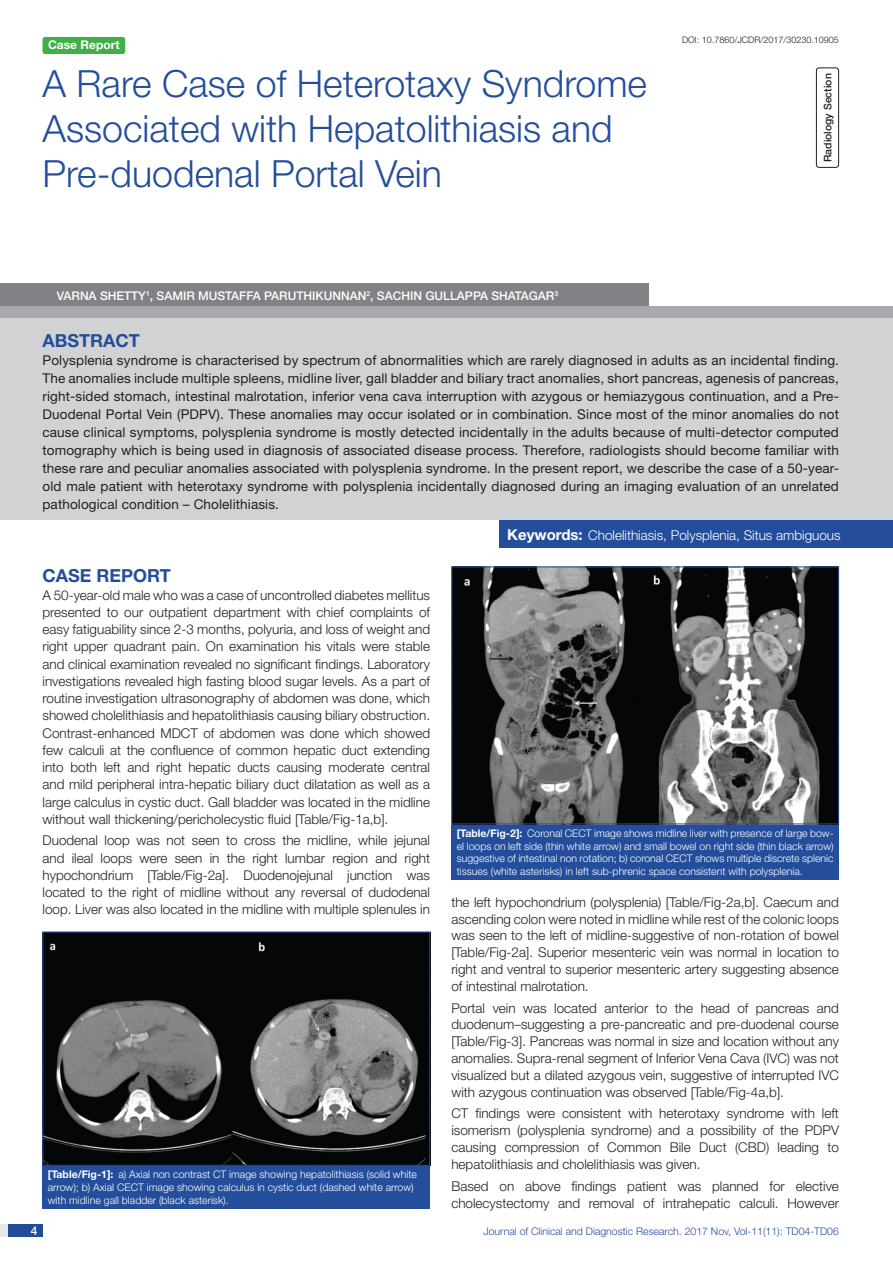
<style>
.page{position:relative;width:893px;height:1263px;background:#fff}
.page>*{position:absolute;margin:0;border:0;box-sizing:border-box;transform-origin:0 0}
.t1{font:300 37.5px/45px "Helvetica Neue";color:#244e9b}
.Heading{font:700 18px "Helvetica Neue";color:#244e9b}
.Abstract_head{font:700 18px "Helvetica Neue";color:#244e9b}
.Body_text{font:300 13.5px/17.2px "Helvetica Neue";color:#231f20;text-align:justify}
.Abstract_Text{font:13.5px/18px "Helvetica Neue";letter-spacing:.01em;color:#231f20;text-align:justify}
.Key_words{font:300 13.5px "Helvetica Neue";color:#fff}
.Author{font:500 12px "Helvetica Neue";color:#fff}
.t2{font:700 12px "Helvetica Neue";color:#fff}
.TABLE_FIG{font:300 10.5px/12.6px "Helvetica Neue";color:#fff}
.t3{font:300 10.5px "Helvetica Neue";color:#244e9b}
.section{font:500 10.5px "Helvetica Neue";color:#231f20}
.DOI{font:300 9px "Helvetica Neue";color:#231f20}
.s1{font-weight:700}
.s2{font-weight:700;font-size:15px}
</style>
<div class="page">
<div style="left:0;top:1224px;width:43px;height:13px;background:#e6e7e9"></div>
<div style="left:8px;top:1224px;width:35px;height:13px;background:#214c99"></div>
<div style="left:43px;top:37px;width:82px;height:17px;background:#40ae49;border-radius:3px"></div>
<div style="left:816px;top:68px;width:23px;height:100px;border:1px solid #231f20;border-radius:3px"></div>
<div style="left:0;top:306px;width:893px;height:12px;background:#a8a9ad"></div>
<div style="left:0;top:284px;width:649px;height:22px;background:#808285"></div>
<div style="left:0;top:318px;width:893px;height:202px;background:#d1d2d4"></div>
<div style="left:499px;top:520px;width:394px;height:28px;background:#244e9b"></div>
<div style="left:43px;top:1165px;width:387px;height:44px;background:#244e9b"></div>
<img style="left:45px;top:934px;width:383px;height:230px">
<div style="left:43px;top:932px;width:387px;height:234px;border:1px solid #244e9b"></div>
<div style="left:451px;top:823px;width:388px;height:57px;background:#244e9b"></div>
<img style="left:453px;top:569px;width:384px;height:253px">
<div style="left:451px;top:567px;width:388px;height:257px;border:1px solid #244e9b"></div>
<p class="t2" style="left:48px;top:37px;width:73px">Case Report</p>
<p class="t1" style="left:43px;top:60px;width:606px">A Rare Case of Heterotaxy Syndrome<br>Associated with Hepatolithiasis and<br>Pre-duodenal Portal Vein</p>
<p class="DOI" style="left:682px;top:35px;width:158px">DOI: 10.7860/JCDR/2017/30230.10905</p>
<p class="section" style="left:822px;top:162px;width:90px;rotate:-90deg">RADIOLOGY SECTION</p>
<p class="Author" style="left:57px;top:288px;width:503px">VARNA SHETTY<sup>1</sup>, SAMIR MUSTAFFA PARUTHIKUNNAN<sup>2</sup>, SACHIN GULLAPPA SHATAGAR<sup>3</sup></p>
<p class="Abstract_head" style="left:43px;top:329px;width:99px">ABSTRACT</p>
<p class="Abstract_Text" style="left:43px;top:351px;width:798px">Polysplenia syndrome is characterised by spectrum of abnormalities which are rarely diagnosed in adults as an incidental finding.<br>The anomalies include multiple spleens, midline liver, gall bladder and biliary tract anomalies, short pancreas, agenesis of pancreas, right-sided stomach, intestinal malrotation, inferior vena cava interruption with azygous or hemiazygous continuation, and a Pre-Duodenal Portal Vein (PDPV). These anomalies may occur isolated or in combination. Since most of the minor anomalies do not cause clinical symptoms, polysplenia syndrome is mostly detected incidentally in the adults because of multi-detector computed tomography which is being used in diagnosis of associated disease process. Therefore, radiologists should become familiar with these rare and peculiar anomalies associated with polysplenia syndrome. In the present report, we describe the case of a 50-year&shy;old male patient with heterotaxy syndrome with polysplenia incidentally diagnosed during an imaging evaluation of an unrelated pathological condition – Cholelithiasis.</p>
<p class="Heading" style="left:43px;top:565px;width:130px">CASE REPORT</p>
<p class="Body_text" style="left:43px;top:586px;width:389px">A 50-year-old male who was a case of uncontrolled diabetes mellitus presented to our outpatient department with chief complaints of easy fatiguability since 2-3 months, polyuria, and loss of weight and right upper quadrant pain. On examination his vitals were stable and clinical examination revealed no significant findings. Laboratory investigations revealed high fasting blood sugar levels. As a part of routine investigation ultrasonography of abdomen was done, which showed cholelithiasis and hepatolithiasis causing biliary obstruction.<br>Contrast-enhanced MDCT of abdomen was done which showed few calculi at the confluence of common hepatic duct extending into both left and right hepatic ducts causing moderate central and mild peripheral intra-hepatic biliary duct dilatation as well as a large calculus in cystic duct. Gall bladder was located in the midline without wall thickening/pericholecystic fluid [Table/Fig-1a,b].</p>
<p class="Body_text" style="left:43px;top:832px;width:389px">Duodenal loop was not seen to cross the midline, while jejunal and ileal loops were seen in the right lumbar region and right hypochondrium [Table/Fig-2a]. Duodenojejunal junction was located to the right of midline without any reversal of dudodenal loop. Liver was also located in the midline with multiple splenules in</p>
<p class="TABLE_FIG" style="left:48px;top:1168px;width:371px"><span class="s1">[Table/Fig-1]:</span> a) Axial non contrast CT image showing hepatolithiasis (solid white arrow); b) Axial CECT image showing calculus in cystic duct (dashed white arrow) with midline gall bladder (black asterisk).</p>
<p class="Key_words" style="left:507px;top:527px;width:335px"><span class="s2">Keywords:</span> Cholelithiasis, Polysplenia, Situs ambiguous</p>
<p class="TABLE_FIG" style="left:457px;top:827px;width:378px;text-align:justify"><span class="s1">[Table/Fig-2]:</span> Coronal CECT image shows midline liver with presence of large bow&shy;el loops on left side (thin white arrow) and small bowel on right side (thin black arrow) suggestive of intestinal non rotation; b) coronal CECT shows multiple discrete splenic tissues (white asterisks) in left sub-phrenic space consistent with polysplenia.</p>
<p class="Body_text" style="left:451px;top:893px;width:389px">the left hypochondrium (polysplenia) [Table/Fig-2a,b]. Caecum and ascending colon were noted in midline while rest of the colonic loops was seen to the left of midline-suggestive of non-rotation of bowel [Table/Fig-2a]. Superior mesenteric vein was normal in location to right and ventral to superior mesenteric artery suggesting absence of intestinal malrotation.</p>
<p class="Body_text" style="left:451px;top:999px;width:389px">Portal vein was located anterior to the head of pancreas and duodenum–suggesting a pre-pancreatic and pre-duodenal course [Table/Fig-3]. Pancreas was normal in size and location without any anomalies. Supra-renal segment of Inferior Vena Cava (IVC) was not visualized but a dilated azygous vein, suggestive of interrupted IVC with azygous continuation was observed [Table/Fig-4a,b].</p>
<p class="Body_text" style="left:451px;top:1105px;width:389px">CT findings were consistent with heterotaxy syndrome with left isomerism (polysplenia syndrome) and a possibility of the PDPV causing compression of Common Bile Duct (CBD) leading to hepatolithiasis and cholelithiasis was given.</p>
<p class="Body_text" style="left:451px;top:1177px;width:389px">Based on above findings patient was planned for elective cholecystectomy and removal of intrahepatic calculi. However</p>
<p class="Author" style="left:31px;top:1223px;width:8px">4</p>
<p class="t3" style="left:484px;top:1225px;width:357px">Journal of Clinical and Diagnostic Research. 2017 Nov, Vol-11(11): TD04-TD06</p>
</div>
